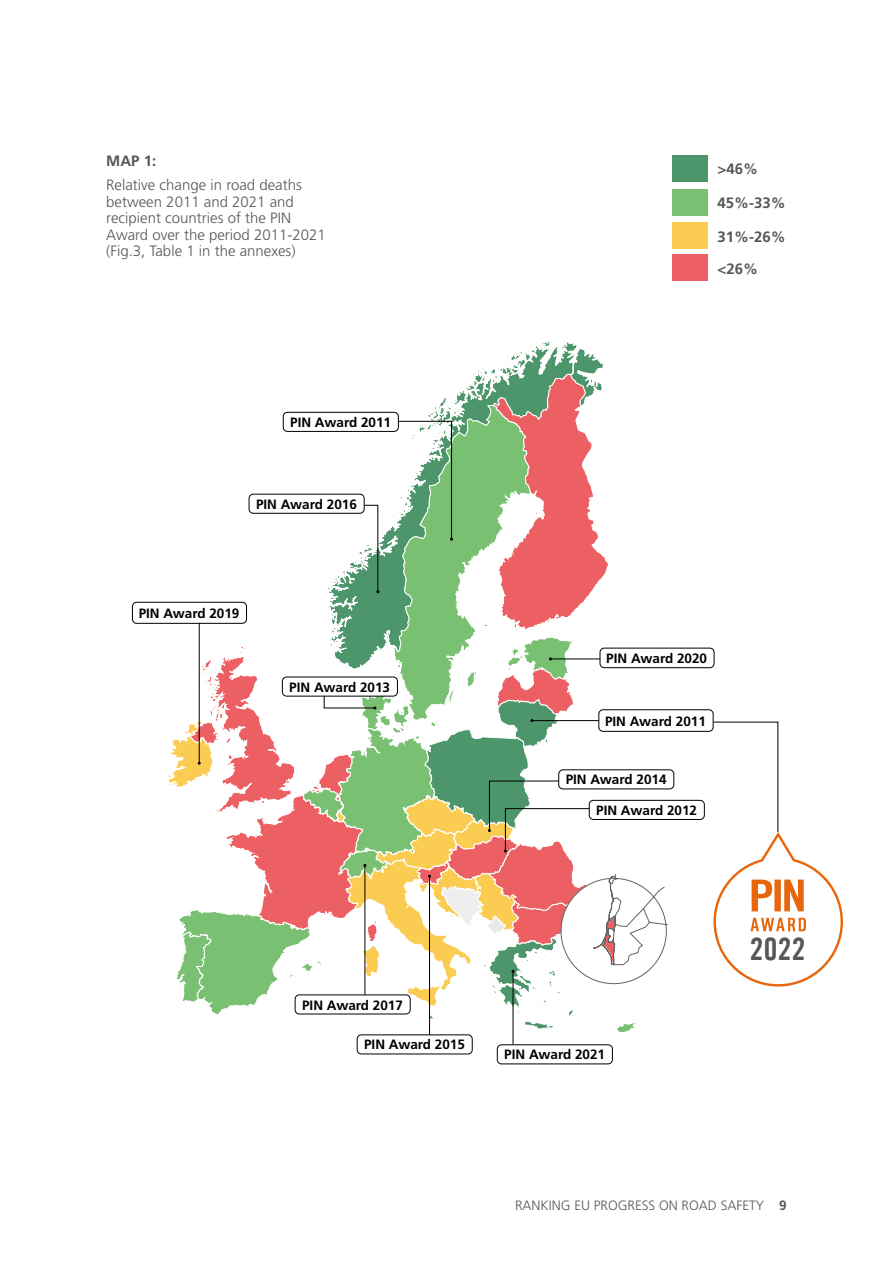
<style>
.page{position:relative;width:893px;height:1263px;background:#fff}
.page>*{position:absolute;margin:0;border:0;box-sizing:border-box;transform-origin:0 0}
.t1{font:30.75px "Amnesty Trade Gothic Bd Cn 20";color:#575756}
.t2{font:300 15px/16.5px "Frutiger";color:#575756}
.t3{font:700 15px/33px "Frutiger";color:#575756}
.t4{font:700 13.5px "Frutiger";color:#000}
.t5{font:300 13.5px "Frutiger";color:#575756}
.s1{font-weight:700}
</style>
<div class="page">
<svg style="left:477px;top:341px;width:126px;height:32px"></svg>
<div style="left:600px;top:648px;width:114px;height:20px;border:1px solid #000;border-radius:4px"></div>
<div style="left:598px;top:709px;width:115px;height:23px;border:1px solid #000;border-radius:4px"></div>
<div style="left:589px;top:800px;width:116px;height:20px;border:1px solid #000;border-radius:4px"></div>
<div style="left:558px;top:769px;width:116px;height:20px;border:1px solid #000;border-radius:4px"></div>
<hr style="left:513px;top:971px;width:1px;height:73px;background:#000">
<div style="left:357px;top:1034px;width:116px;height:20px;border:1px solid #000;border-radius:4px"></div>
<div style="left:497px;top:1044px;width:116px;height:20px;border:1px solid #000;border-radius:4px"></div>
<svg style="left:131px;top:373px;width:537px;height:661px"></svg>
<svg style="left:712px;top:721px;width:131px;height:266px"></svg>
<div style="left:672px;top:156px;width:36px;height:26px;background:#4d956b"></div>
<div style="left:672px;top:189px;width:36px;height:26px;background:#79c072"></div>
<div style="left:672px;top:222px;width:36px;height:27px;background:#fbcc52"></div>
<div style="left:672px;top:255px;width:36px;height:26px;background:#ec5f62"></div>
<p class="t3" style="left:106px;top:145px;width:52px">MAP 1:</p>
<p class="t2" style="left:106px;top:177px;width:221px">Relative change in road deaths between 2011 and 2021 and recipient countries of the PIN<br>Award over the period 2011-2021 (Fig.3, Table 1 in the annexes)</p>
<p class="t3" style="left:717px;top:153px;width:42px">&gt;46%</p>
<p class="t3" style="left:717px;top:186px;width:70px">45%-33%</p>
<p class="t3" style="left:717px;top:220px;width:70px">31%-26% &lt;26%</p>
<p class="t4" style="left:290px;top:414px;width:102px">PIN Award 2011</p>
<p class="t4" style="left:256px;top:496px;width:102px">PIN Award 2016</p>
<p class="t4" style="left:139px;top:605px;width:102px">PIN Award 2019</p>
<p class="t4" style="left:289px;top:679px;width:102px">PIN Award 2013</p>
<p class="t4" style="left:606px;top:650px;width:102px">PIN Award 2020</p>
<p class="t4" style="left:605px;top:713px;width:102px">PIN Award 2011</p>
<p class="t4" style="left:566px;top:772px;width:102px">PIN Award 2014</p>
<p class="t4" style="left:596px;top:802px;width:102px">PIN Award 2012</p>
<p class="t4" style="left:302px;top:997px;width:102px">PIN Award 2017</p>
<p class="t4" style="left:364px;top:1037px;width:102px">PIN Award 2015</p>
<p class="t4" style="left:504px;top:1047px;width:102px">PIN Award 2021</p>
<h1 class="t1" style="left:750px;top:930px;width:57px">2022</h1>
<p class="t5" style="left:515px;top:1198px;width:273px">RANKING EU PROGRESS ON ROAD SAFETY <span class="s1">9</span></p>
</div>
